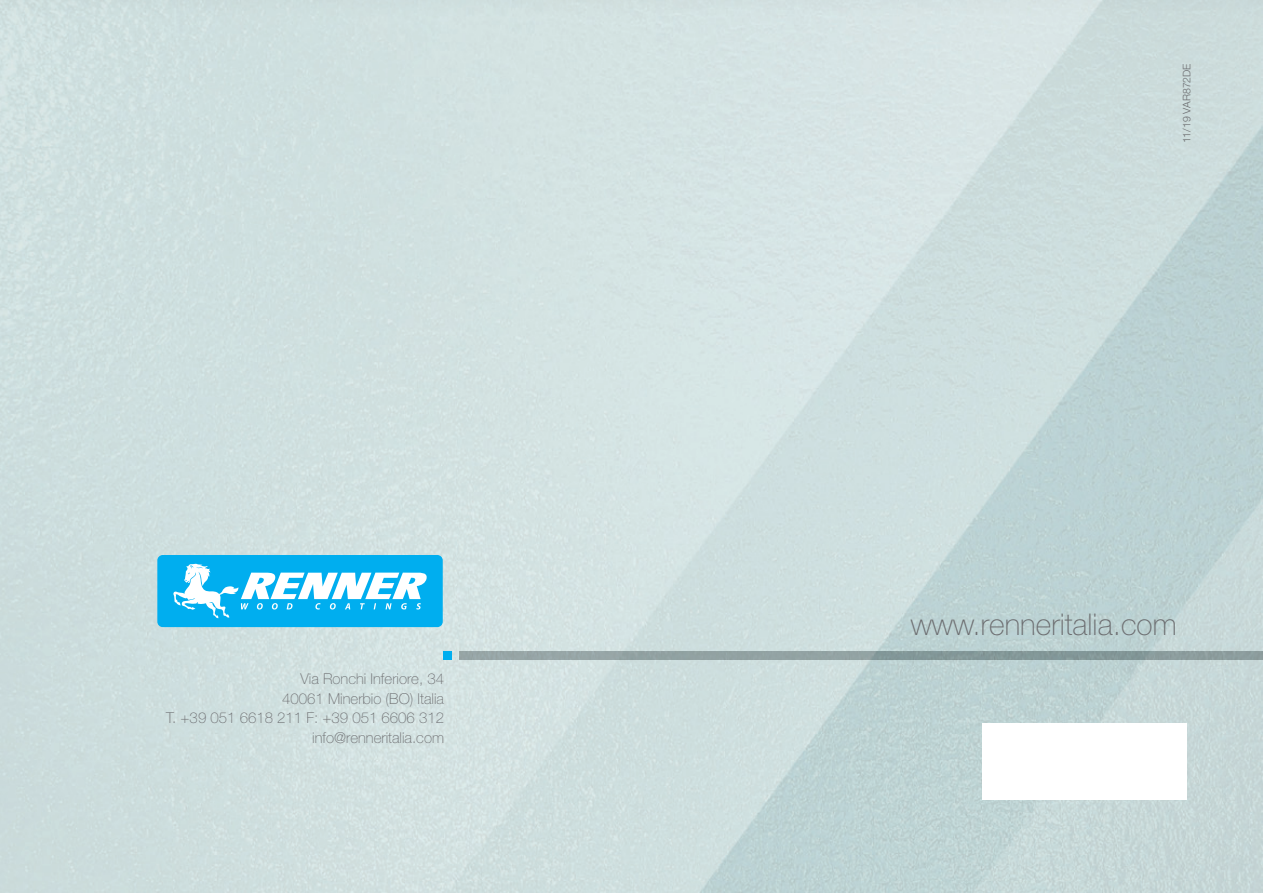
<style>
.page{position:relative;width:1263px;height:893px;background:#fff}
.page>*{position:absolute;margin:0;border:0;box-sizing:border-box;transform-origin:0 0}
.t1{font:100 30px "Helvetica Neue LT Std";color:#6c6d70}
.t2{font:100 15px/19.5px "Helvetica Neue LT Std";color:#6c6d70;text-align:right}
.t3{font:300 10.5px "Helvetica Neue LT Std";color:#6c6d70}
</style>
<div class="page">
<img style="left:0;top:0;width:1263px;height:893px">
<div style="left:443px;top:651px;width:8px;height:9px;background:#00aeef"></div>
<img style="left:460px;top:651px;width:803px;height:9px">
<div style="left:982px;top:723px;width:204px;height:76px;background:#fff"></div>
<svg style="left:157px;top:555px;width:286px;height:72px"></svg>
<p class="t2" style="left:166px;top:669px;width:279px">Via Ronchi Inferiore, 34<br>40061 Minerbio (BO) Italia<br>T. +39 051 6618 211 F: +39 051 6606 312 info@renneritalia.com</p>
<p class="t3" style="left:1180px;top:143px;width:81px;rotate:-90deg">11/19 VAR872DE</p>
<h1 class="t1" style="left:911px;top:607px;width:267px">www.renneritalia.com</h1>
</div>
